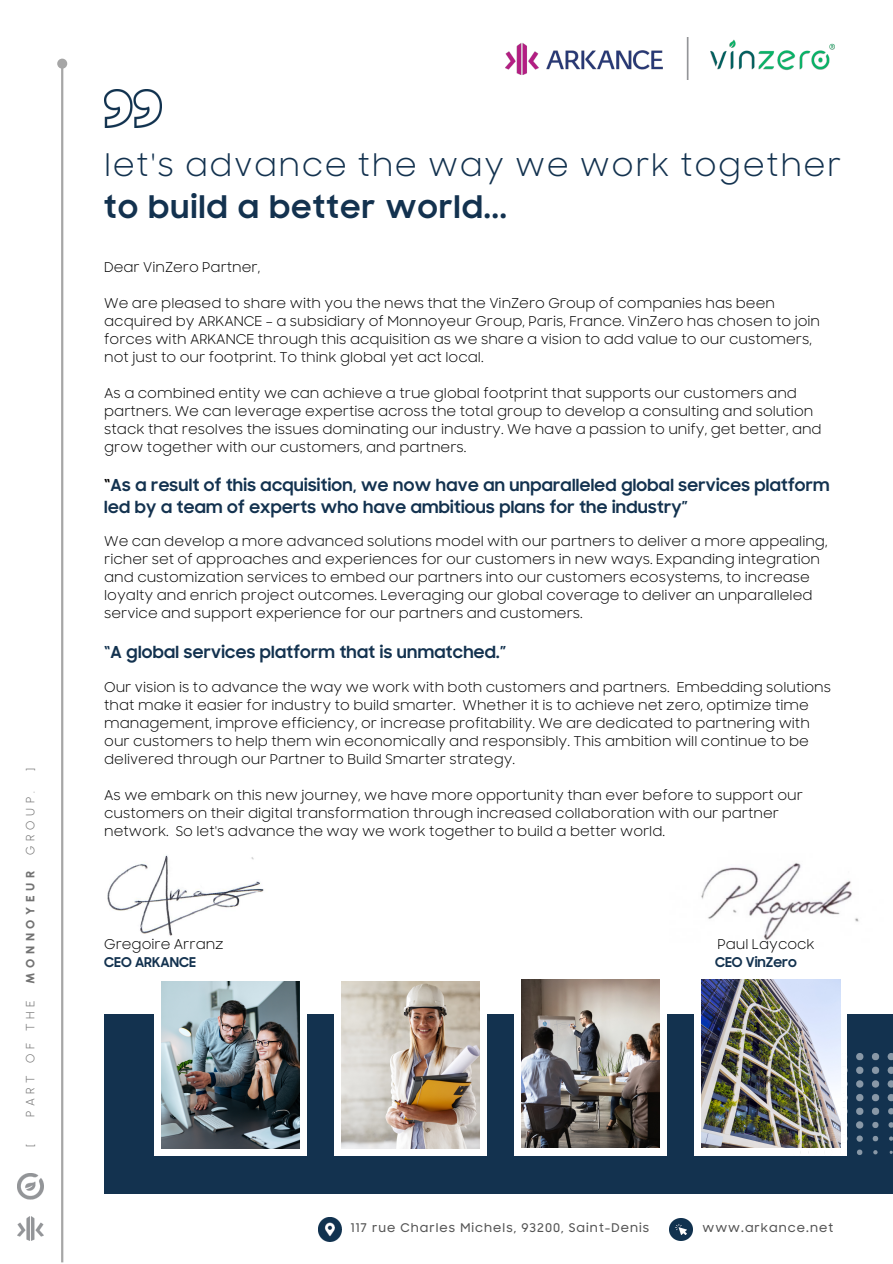
<style>
.page{position:relative;width:893px;height:1264px;background:#fff}
.page>*{position:absolute;margin:0;border:0;box-sizing:border-box;transform-origin:0 0}
.t1{font:30.75px "Samsung Sharp Sans";letter-spacing:.05em;color:#13324f}
.t2{font:700 30.75px "Samsung Sharp Sans";letter-spacing:.05em;color:#13324f}
.t3{font:700 16.5px/22.5px "Samsung Sharp Sans";letter-spacing:.02em;color:#13324f}
.t4{font:13.5px/18px "Samsung Sharp Sans";color:#000}
.t5{font:700 13.5px "Samsung Sharp Sans";color:#13324f}
.t6{font:500 12px "Samsung Sharp Sans";letter-spacing:.09em;color:#545454}
.t7{font:300 12px "Urbanist";letter-spacing:.385em;color:#737373}
.t8{font:800 12px "Urbanist";letter-spacing:.385em;color:#737373}
.s1{color:#000}
</style>
<div class="page">
<img style="left:17px;top:1173px;width:26px;height:67px">
<img style="left:63px;top:772px;width:201px;height:182px">
<hr style="left:61px;top:64px;width:2px;height:1198px;background:#a6a6a6">
<div style="left:57px;top:59px;width:10px;height:10px;background:#a6a6a6;border-radius:50%"></div>
<img style="left:506px;top:38px;width:328px;height:41px">
<img style="left:104px;top:89px;width:57px;height:38px">
<img style="left:319px;top:1217px;width:22px;height:24px">
<img style="left:669px;top:1218px;width:23px;height:22px">
<div style="left:104px;top:1014px;width:788px;height:180px;background:#13324f"></div>
<div style="left:693px;top:1001px;width:153px;height:154px;background:#fff"></div>
<div style="left:154px;top:1001px;width:152px;height:154px;background:#fff"></div>
<img style="left:793px;top:1053px;width:99px;height:102px">
<img style="left:701px;top:979px;width:139px;height:168px">
<img style="left:162px;top:981px;width:138px;height:167px">
<div style="left:334px;top:1001px;width:153px;height:154px;background:#fff"></div>
<img style="left:341px;top:981px;width:139px;height:167px">
<div style="left:514px;top:1001px;width:152px;height:154px;background:#fff"></div>
<img style="left:521px;top:979px;width:138px;height:168px">
<img style="left:701px;top:862px;width:158px;height:79px">
<p class="t7" style="left:23px;top:771px;width:5px;rotate:-90deg">]</p>
<p class="t7" style="left:23px;top:854px;width:66px;rotate:-90deg">GROUP.</p>
<p class="t8" style="left:23px;top:983px;width:115px;rotate:-90deg">MONNOYEUR</p>
<p class="t7" style="left:23px;top:1117px;width:118px;rotate:-90deg">PART OF THE</p>
<p class="t7" style="left:23px;top:1147px;width:5px;rotate:-90deg">[</p>
<p class="t1" style="left:104px;top:146px;width:738px">let's advance the way we work together</p>
<p class="t2" style="left:104px;top:189px;width:403px">to build a better world...</p>
<p class="t4" style="left:104px;top:258px;width:158px">Dear VinZero Partner,</p>
<p class="t4" style="left:104px;top:294px;width:717px">We are pleased to share with you the news that the VinZero Group of companies has been acquired by ARKANCE – a subsidiary of Monnoyeur Group, Paris, France. VinZero has chosen to join forces with ARKANCE through this acquisition as we share a vision to add value to our customers, not just to our footprint. To think global yet act local.</p>
<p class="t4" style="left:104px;top:384px;width:719px">As a combined entity we can achieve a true global footprint that supports our customers and partners. We can leverage expertise across the total group to develop a consulting and solution stack that resolves the issues dominating our industry. We have a passion to unify, get better, and grow together with our customers, and partners.</p>
<p class="t3" style="left:104px;top:474px;width:727px"><span class="s1">“</span>As a result of this acquisition, we now have an unparalleled global services platform led by a team of experts who have ambitious plans for the industry”</p>
<p class="t4" style="left:104px;top:532px;width:724px">We can develop a more advanced solutions model with our partners to deliver a more appealing, richer set of approaches and experiences for our customers in new ways. Expanding integration and customization services to embed our partners into our customers ecosystems, to increase loyalty and enrich project outcomes. Leveraging our global coverage to deliver an unparalleled service and support experience for our partners and customers.</p>
<p class="t3" style="left:104px;top:641px;width:403px">“A global services platform that is unmatched.”</p>
<p class="t4" style="left:104px;top:678px;width:728px">Our vision is to advance the way we work with both customers and partners. Embedding solutions that make it easier for industry to build smarter. Whether it is to achieve net zero, optimize time management, improve efficiency, or increase profitability. We are dedicated to partnering with our customers to help them win economically and responsibly. This ambition will continue to be delivered through our Partner to Build Smarter strategy.</p>
<p class="t4" style="left:104px;top:786px;width:700px">As we embark on this new journey, we have more opportunity than ever before to support our customers on their digital transformation through increased collaboration with our partner network. So let's advance the way we work together to build a better world.</p>
<p class="t4" style="left:104px;top:935px;width:121px">Gregoire Arranz</p>
<p class="t4" style="left:717px;top:935px;width:99px">Paul Laycock</p>
<p class="t5" style="left:104px;top:953px;width:93px">CEO ARKANCE</p>
<p class="t5" style="left:715px;top:953px;width:83px">CEO VinZero</p>
<p class="t6" style="left:351px;top:1220px;width:300px">117 rue Charles Michels, 93200, Saint-Denis</p>
<p class="t6" style="left:702px;top:1220px;width:132px">www.arkance.net</p>
</div>
